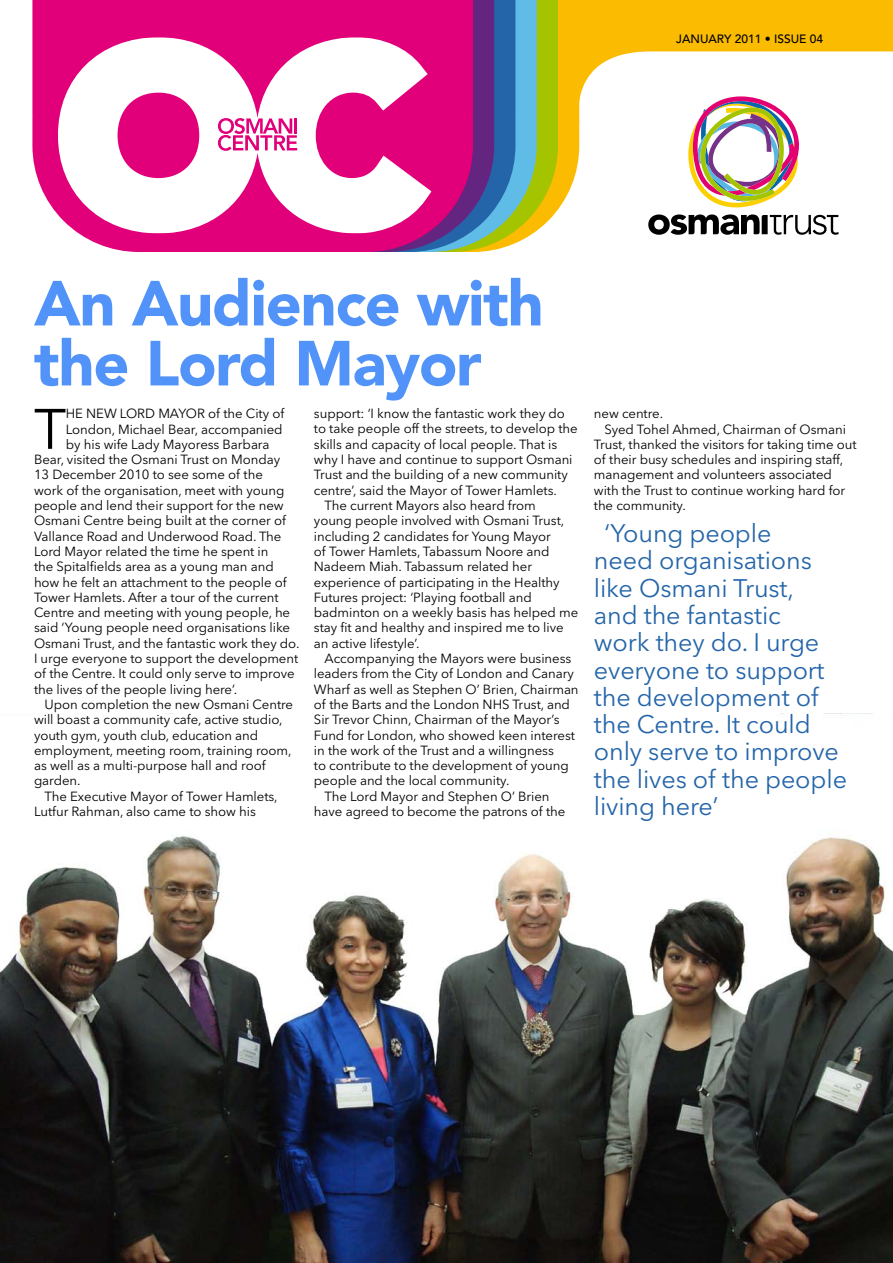
<style>
.page{position:relative;width:893px;height:1263px;background:#fff}
.page>*{position:absolute;margin:0;border:0;box-sizing:border-box;transform-origin:0 0}
.t1{font:900 63px/60px "Avenir LT Std";letter-spacing:-.02em;color:#5293f9}
.t2{font:56.4px "Avenir Next LT Pro";color:#000}
.t3{font:25.2px/27.3px "Avenir Next LT Pro";letter-spacing:-.005em;color:#2465a9}
.t4{font:13.2px "Avenir Next LT Pro";letter-spacing:-.005em;color:#000}
.t5{font:500 12px "Avenir";color:#000}
</style>
<div class="page">
<img style="left:0;top:713px;width:893px;height:550px">
<svg style="left:579px;top:0;width:314px;height:207px"></svg>
<svg style="left:648px;top:214px;width:191px;height:21px"></svg>
<svg style="left:558px;top:0;width:21px;height:210px;fill:#fabb00"></svg>
<svg style="left:537px;top:0;width:21px;height:231px;fill:#a4c400"></svg>
<svg style="left:515px;top:0;width:22px;height:244px;fill:#5fbce6"></svg>
<svg style="left:494px;top:0;width:21px;height:250px;fill:#2465a9"></svg>
<svg style="left:473px;top:0;width:21px;height:252px;fill:#642580"></svg>
<svg style="left:32px;top:0;width:441px;height:252px;fill:#e2007a"></svg>
<svg style="left:58px;top:37px;width:373px;height:196px"></svg>
<svg style="left:218px;top:118px;width:79px;height:33px"></svg>
<hr style="left:294px;top:118px;width:3px;height:16px;background:#e2007a">
<p class="t5" style="left:676px;top:32px;width:148px">JANUARY 2011 • ISSUE 04</p>
<h1 class="t1" style="left:34px;top:273px;width:511px">An Audience with the Lord Mayor</h1>
<h2 class="t2" style="left:34px;top:395px;width:34px">T</h2>
<p class="t4" style="left:66px;top:406px;width:220px">he new Lord Mayor of the City of</p>
<p class="t4" style="left:314px;top:406px;width:253px">support: ‘I know the fantastic work they do</p>
<p class="t4" style="left:314px;top:421px;width:265px">to take people off the streets, to develop the</p>
<p class="t4" style="left:314px;top:436px;width:245px">skills and capacity of local people. That is</p>
<p class="t4" style="left:314px;top:452px;width:260px">why I have and continue to support Osmani</p>
<p class="t4" style="left:314px;top:467px;width:255px">Trust and the building of a new community</p>
<p class="t4" style="left:314px;top:482px;width:245px">centre’, said the Mayor of Tower H amlets.</p>
<p class="t4" style="left:325px;top:497px;width:213px">The current Mayors also heard from</p>
<p class="t4" style="left:314px;top:513px;width:252px">young people involved with Osmani Trust,</p>
<p class="t4" style="left:314px;top:528px;width:238px">including 2 candidates for Young Mayor</p>
<p class="t4" style="left:314px;top:543px;width:237px">of Tower H amlets, Tabassum N oore and</p>
<p class="t4" style="left:314px;top:559px;width:220px">Nadeem Miah. Tabassum related her</p>
<p class="t4" style="left:314px;top:574px;width:247px">experience of participating in the H ealthy</p>
<p class="t4" style="left:314px;top:589px;width:219px">Futures project: ‘Playing football and</p>
<p class="t4" style="left:314px;top:605px;width:266px">badminton on a weekly basis has helped me</p>
<p class="t4" style="left:314px;top:620px;width:251px">stay fit and healthy and inspired me to live</p>
<p class="t4" style="left:314px;top:635px;width:107px">an active lifestyle’.</p>
<p class="t4" style="left:325px;top:650px;width:248px">Accompanying the Mayors were business</p>
<p class="t4" style="left:314px;top:666px;width:261px">leaders from the City of London and Canary</p>
<p class="t4" style="left:314px;top:681px;width:266px">Wharf as well as Stephen O’ Brien, Chairman</p>
<p class="t4" style="left:314px;top:696px;width:258px">of the Barts and the London NHS Trust, and</p>
<p class="t4" style="left:314px;top:712px;width:247px">Sir Trevor Chinn, Chairman of the Mayor’s</p>
<p class="t4" style="left:314px;top:727px;width:263px">Fund for London, who showed keen interest</p>
<p class="t4" style="left:314px;top:742px;width:241px">in the work of the Trust and a willingness</p>
<p class="t4" style="left:314px;top:758px;width:256px">to contribute to the development of young</p>
<p class="t4" style="left:314px;top:773px;width:197px">people and the local community.</p>
<p class="t4" style="left:325px;top:788px;width:226px">The Lord Mayor and Stephen O’ Brien</p>
<p class="t4" style="left:314px;top:803px;width:253px">have agreed to become the patrons of the</p>
<p class="t4" style="left:66px;top:421px;width:218px">London, Michael Bear, accompanied</p>
<p class="t4" style="left:66px;top:436px;width:205px">by his wife Lady Mayoress Barbara</p>
<p class="t4" style="left:34px;top:452px;width:248px">Bear, visited the Osmani Trust on Monday</p>
<p class="t4" style="left:34px;top:467px;width:230px">13 December 2010 to see some of the</p>
<p class="t4" style="left:34px;top:482px;width:252px">work of the organisation, meet with young</p>
<p class="t4" style="left:34px;top:497px;width:251px">people and lend their support for the new</p>
<p class="t4" style="left:34px;top:513px;width:254px">Osmani Centre being built at the corner of</p>
<p class="t4" style="left:34px;top:528px;width:249px">Vallance Road and Underwood Road. The</p>
<p class="t4" style="left:34px;top:543px;width:236px">Lord Mayor related the time he spent in</p>
<p class="t4" style="left:34px;top:559px;width:241px">the Spitalfields area as a young man and</p>
<p class="t4" style="left:34px;top:574px;width:254px">how he felt an attachment to the people of</p>
<p class="t4" style="left:34px;top:589px;width:246px">Tower H amlets. After a tour of the current</p>
<p class="t4" style="left:34px;top:605px;width:258px">Centre and meeting with young people, he</p>
<p class="t4" style="left:34px;top:620px;width:257px">said ‘Young people need organisations like</p>
<p class="t4" style="left:34px;top:635px;width:267px">Osmani Trust, and the fantastic work they do.</p>
<p class="t4" style="left:34px;top:650px;width:266px">I urge everyone to support the development</p>
<p class="t4" style="left:34px;top:666px;width:262px">of the Centre. It could only serve to improve</p>
<p class="t4" style="left:34px;top:681px;width:205px">the lives of the people living here’.</p>
<p class="t4" style="left:45px;top:696px;width:250px">Upon completion the new Osmani Centre</p>
<p class="t4" style="left:34px;top:712px;width:250px">will boast a community cafe, active studio,</p>
<p class="t4" style="left:34px;top:727px;width:226px">youth gym, youth club, education and</p>
<p class="t4" style="left:34px;top:742px;width:259px">employment, meeting room, training room,</p>
<p class="t4" style="left:34px;top:758px;width:233px">as well as a multi-purpose hall and roof</p>
<p class="t4" style="left:34px;top:773px;width:48px">garden.</p>
<p class="t4" style="left:45px;top:788px;width:235px">The Executive Mayor of Tower H amlets,</p>
<p class="t4" style="left:34px;top:803px;width:223px">Lutfur Rahman, also came to show his</p>
<p class="t4" style="left:594px;top:406px;width:71px">new centre.</p>
<p class="t4" style="left:604px;top:421px;width:243px">Syed Tohel Ahmed, Chairman of Osmani</p>
<p class="t4" style="left:594px;top:436px;width:264px">Trust, thanked the visitors for taking time out</p>
<p class="t4" style="left:594px;top:452px;width:251px">of their busy schedules and inspiring staff,</p>
<p class="t4" style="left:594px;top:467px;width:239px">management and volunteers associated</p>
<p class="t4" style="left:594px;top:482px;width:253px">with the Trust to continue working hard for</p>
<p class="t4" style="left:594px;top:497px;width:94px">the community.</p>
<h3 class="t3" style="left:594px;top:520px;width:255px;text-indent:11px">‘Young people<br>need organisations like Osmani Trust,<br>and the fantastic<br>work they do. I urge everyone to support the development of the Centre. It could only serve to improve the lives of the people living here’</h3>
</div>
